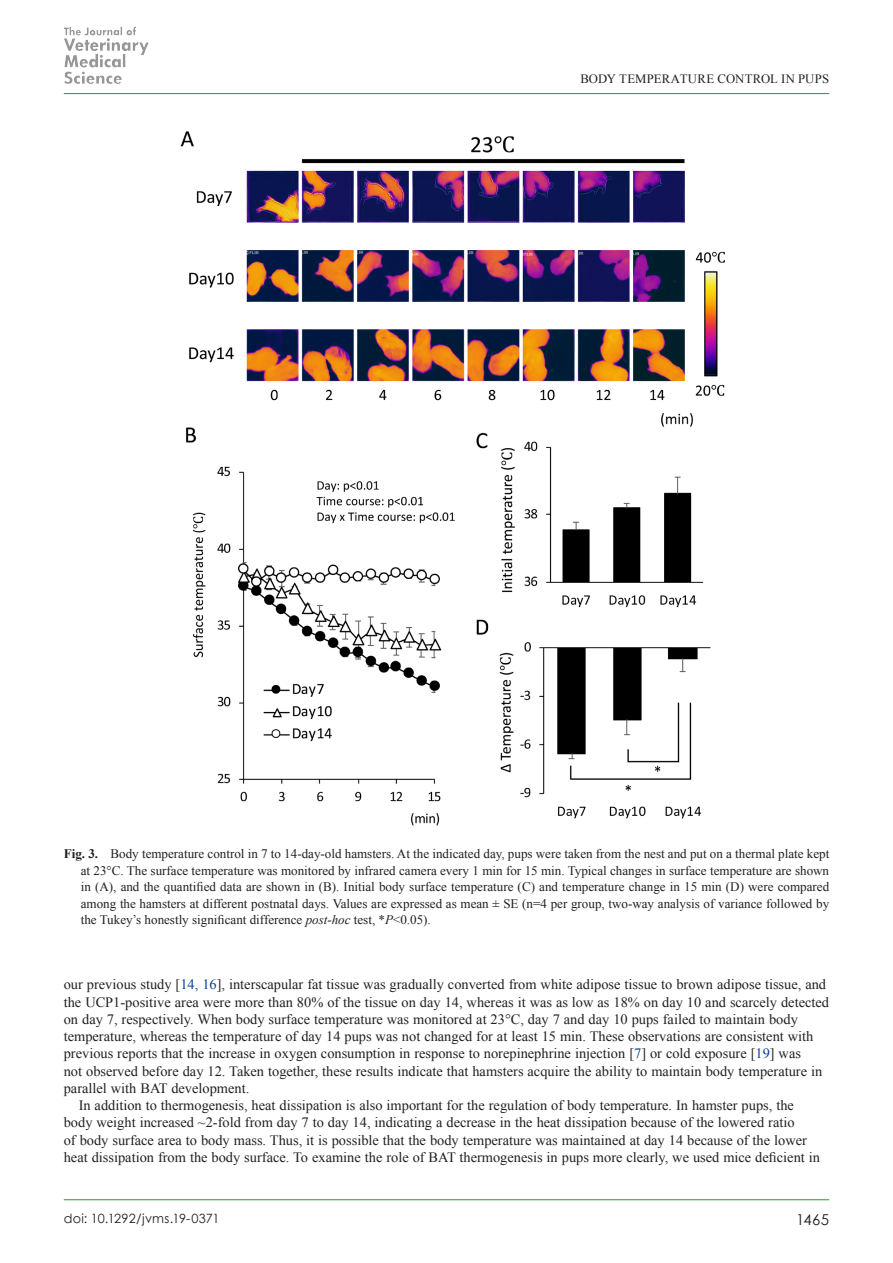
<style>
.page{position:relative;width:893px;height:1263px;background:#fff}
.page>*{position:absolute;margin:0;border:0;box-sizing:border-box;transform-origin:0 0}
.t1{font:15px "Century Gothic";color:#231f20}
.t2{font:14.25px "Times New Roman";color:#231f20}
.t3{font:13.05px/16.5px "Times New Roman";color:#231f20;text-align:justify}
.t4{font:12.75px "Times New Roman";letter-spacing:.01em;color:#231f20}
.t5{font:12.75px "Century Gothic";letter-spacing:.02em;color:#231f20}
.s1{font-weight:700}
.s2{font-style:italic}
.s3{color:#003f98}
</style>
<div class="page">
<img style="left:64px;top:27px;width:74px;height:24px">
<hr style="left:64px;top:93px;width:765px;height:1px;background:#2aa738">
<hr style="left:64px;top:1199px;width:765px;height:1px;background:#2aa738">
<img style="left:180px;top:131px;width:545px;height:695px">
<p class="t4" style="left:580px;top:70px;width:250px">BODY TEMPERATURE CONTROL IN PUPS</p>
<p class="t3" style="left:81px;top:845px;width:750px;text-indent:-17px"><span class="s1">Fig. 3.</span> Body temperature control in 7 to 14-day-old hamsters. At the indicated day, pups were taken from the nest and put on a thermal plate kept at 23°C. The surface temperature was monitored by infrared camera every 1 min for 15 min. Typical changes in surface temperature are shown in (A), and the quantified data are shown in (B). Initial body surface temperature (C) and temperature change in 15 min (D) were compared among the hamsters at different postnatal days. Values are expressed as mean ± SE (n=4 per group, two-way analysis of variance followed by the Tukey’s honestly significant difference <span class="s2">post-hoc</span> test, *<span class="s2">P</span>&lt;0.05).</p>
<p class="t2" style="left:64px;top:975px;width:764px">our previous study [<span class="s3">14, 16</span>], interscapular fat tissue was gradually converted from white adipose tissue to brown adipose tissue, and</p>
<p class="t2" style="left:64px;top:992px;width:767px">the UCP1-positive area were more than 80% of the tissue on day 14, whereas it was as low as 18% on day 10 and scarcely detected</p>
<p class="t2" style="left:64px;top:1009px;width:736px">on day 7, respectively. When body surface temperature was monitored at 23°C, day 7 and day 10 pups failed to maintain body</p>
<p class="t2" style="left:64px;top:1027px;width:751px">temperature, whereas the temperature of day 14 pups was not changed for at least 15 min. These observations are consistent with</p>
<p class="t2" style="left:64px;top:1044px;width:739px">previous reports that the increase in oxygen consumption in response to norepinephrine injection [<span class="s3">7</span>] or cold exposure [<span class="s3">19</span>] was</p>
<p class="t2" style="left:64px;top:1061px;width:760px">not observed before day 12. Taken together, these results indicate that hamsters acquire the ability to maintain body temperature in</p>
<p class="t2" style="left:64px;top:1078px;width:187px">parallel with BAT development.</p>
<p class="t2" style="left:79px;top:1096px;width:717px">In addition to thermogenesis, heat dissipation is also important for the regulation of body temperature. In hamster pups, the</p>
<p class="t2" style="left:64px;top:1113px;width:732px">body weight increased ~2-fold from day 7 to day 14, indicating a decrease in the heat dissipation because of the lowered ratio</p>
<p class="t2" style="left:64px;top:1130px;width:745px">of body surface area to body mass. Thus, it is possible that the body temperature was maintained at day 14 because of the lower</p>
<p class="t2" style="left:64px;top:1147px;width:758px">heat dissipation from the body surface. To examine the role of BAT thermogenesis in pups more clearly, we used mice deficient in</p>
<p class="t5" style="left:64px;top:1209px;width:157px">doi: 10.1292/jvms.19-0371</p>
<p class="t1" style="left:796px;top:1209px;width:34px">1465</p>
</div>
